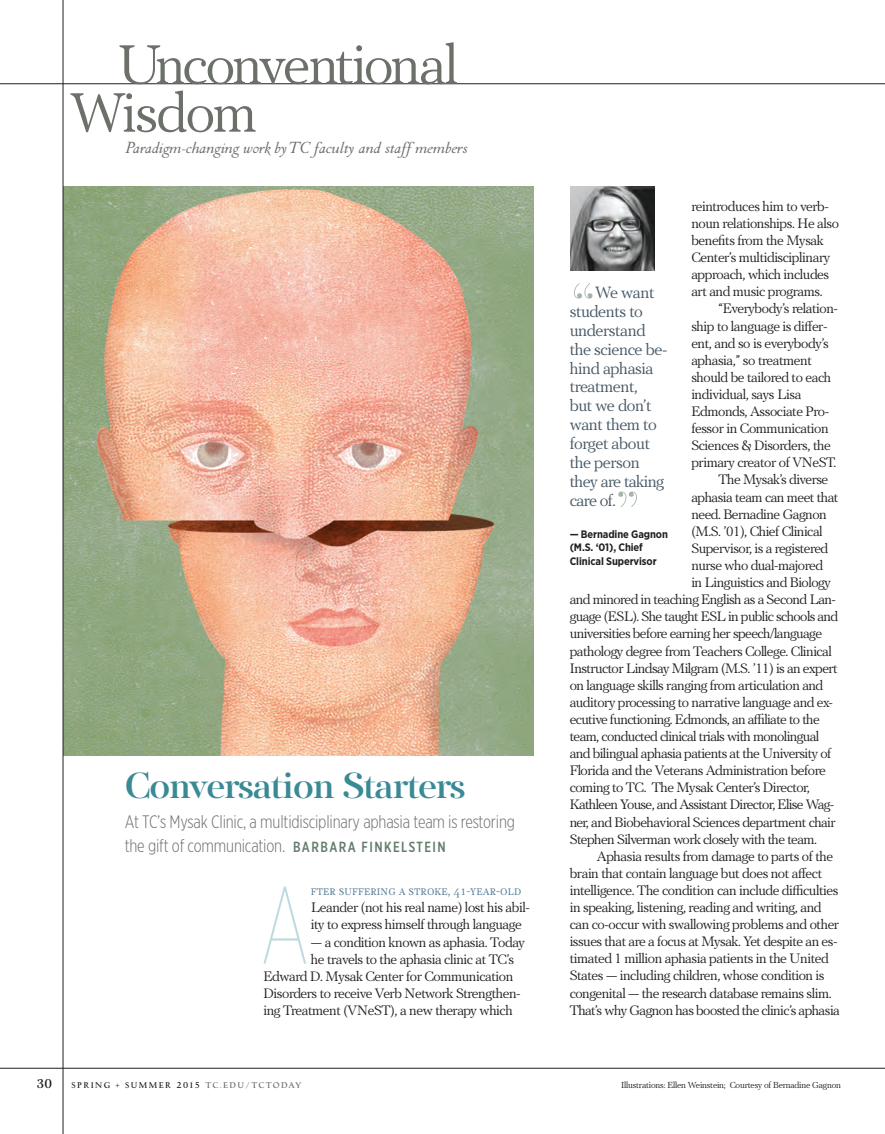
<style>
.page{position:relative;width:885px;height:1134px;background:#fff}
.page>*{position:absolute;margin:0;border:0;box-sizing:border-box;transform-origin:0 0}
.t1{font:100 109.5px "Gotham X Narrow";color:#bedadf;scale:.88 1}
.t2{font:57px "PF Regal Text Pro Regular A";color:#6b7069}
.t3{font:54px "Bauer Bodoni";color:#a5b3a9}
.t4{font:500 37.5px "PF Regal Display Pro";letter-spacing:-.03em;color:#398a94}
.t5{font:300 18px/24px "Gotham X Narrow";letter-spacing:-.01em;color:#6b7069}
.t6{font:italic 17.4px "Pastonchi";color:#6b7069}
.t7{font:16.8px/19px "PF Regal Text Pro Regular A";letter-spacing:-.005em;color:#475865}
.t8{font:14.1px/17.1px "PF Regal Text Pro Regular A";letter-spacing:-.025em;color:#231f20}
.t9{font:14.1px/17.1px "PF Regal Text Pro Regular A";letter-spacing:.02em;color:#231f20}
.t10{font:14.1px/17.1px "PF Regal Text Pro Regular A";letter-spacing:.005em;color:#231f20}
.t11{font:14.1px "PF Regal Text Pro Regular A";letter-spacing:-.05em;color:#231f20}
.t12{font:500 13.5px "PF Regal Text Pro";color:#231f20}
.t13{font:700 10.8px/13.5px "Gotham Narrow";letter-spacing:-.01em;color:#231f20}
.t14{font:9px "PF Regal Text Pro Regular A";letter-spacing:-.015em;color:#231f20}
.t15{font:9px "Pastonchi MT Titling";letter-spacing:.16em;color:#231f20}
.s1{font-weight:500;font-size:14.7px;color:#637c6c}
.s2{color:#5d819a}
.s3{font-family:"Pastonchi"}
.s4{color:#6c6d70}
</style>
<div class="page">
<svg style="left:79px;top:84px;width:29px;height:1px"></svg>
<hr style="left:0;top:83px;width:884px;height:1px;background:#231f20">
<hr style="left:0;top:1068px;width:884px;height:1px;background:#231f20">
<img style="left:64px;top:187px;width:469px;height:569px">
<hr style="left:63px;top:0;width:1px;height:1134px;background:#231f20">
<img style="left:570px;top:186px;width:84px;height:84px">
<p class="t2" style="left:117px;top:32px;width:342px">Unconventional</p>
<p class="t2" style="left:70px;top:80px;width:189px">Wisdom</p>
<p class="t6" style="left:125px;top:138px;width:343px">Paradigm-changing work byTC faculty and staff members</p>
<p class="t4" style="left:125px;top:764px;width:342px">Conversation Starters</p>
<p class="t5" style="left:125px;top:810px;width:392px">At TC’s Mysak Clinic, a multidisciplinary aphasia team is restoring the gift of communication. <span class="s1">BARBARA FINKELSTEIN</span></p>
<p class="t1" style="left:260px;top:862px;width:57px">A</p>
<p class="t10" style="left:311px;top:882px;width:220px"><span class="s2">fter suffering a stroke, 41-year-old<br></span>Leander (not his real name) lost his abil&shy;ity to express himself through language</p>
<p class="t8" style="left:311px;top:933px;width:216px">— a condition known as aphasia. Today</p>
<p class="t8" style="left:311px;top:951px;width:205px">he travels to the aphasia clinic at TC’s</p>
<p class="t8" style="left:263px;top:968px;width:251px">Edward D. Mysak Center for Communication</p>
<p class="t8" style="left:263px;top:985px;width:259px">Disorders to receive Verb Network Strengthen-</p>
<p class="t8" style="left:263px;top:1002px;width:251px">ing Treatment (VNeST), a new therapy which</p>
<p class="t9" style="left:691px;top:198px;width:149px">reintroduces him to verb&shy;noun relationships. He also benefits from the Mysak<br>Center’s multidisciplinary approach, which includes art and music programs.</p>
<p class="t8" style="left:691px;top:300px;width:148px;text-indent:27px">“Everybody’s relation&shy;ship to language is differ&shy;ent, and so is everybody’s aphasia,” so treatment should be tailored to each individual, says Lisa<br>Edmonds, Associate Pro&shy;fessor in Communication<br>Sciences &amp; Disorders, the primary creator of VNeST.</p>
<p class="t8" style="left:718px;top:471px;width:111px">The Mysak’s diverse</p>
<p class="t8" style="left:691px;top:488px;width:148px">aphasia team can meet that</p>
<p class="t8" style="left:691px;top:506px;width:137px">need. Bernadine Gagnon</p>
<p class="t8" style="left:691px;top:523px;width:133px">(M.S. ’01), Chief Clinical</p>
<p class="t8" style="left:691px;top:540px;width:138px">Supervisor, is a registered</p>
<p class="t8" style="left:691px;top:557px;width:133px">nurse who dual-majored</p>
<p class="t8" style="left:691px;top:574px;width:141px">in Linguistics and Biology</p>
<p class="t8" style="left:569px;top:591px;width:267px">and minored in teaching English as a Second Lan-</p>
<p class="t8" style="left:569px;top:608px;width:270px">guage (ESL). She taught ESL in public schools and</p>
<p class="t8" style="left:569px;top:625px;width:254px">universities before earning her speech/language</p>
<p class="t8" style="left:569px;top:642px;width:263px">pathology degree from Teachers College. Clinical</p>
<p class="t8" style="left:569px;top:659px;width:269px">Instructor Lindsay Milgram (M.S. ’11) is an expert</p>
<p class="t8" style="left:569px;top:677px;width:255px">on language skills ranging from articulation and</p>
<p class="t8" style="left:569px;top:694px;width:265px">auditory processing to narrative language and ex-</p>
<p class="t8" style="left:569px;top:711px;width:251px">ecutive functioning. Edmonds, an affiliate to the</p>
<p class="t8" style="left:569px;top:728px;width:251px">team, conducted clinical trials with monolingual</p>
<p class="t8" style="left:569px;top:745px;width:263px">and bilingual aphasia patients at the University of</p>
<p class="t8" style="left:569px;top:762px;width:257px">Florida and the Veterans Administration before</p>
<p class="t8" style="left:569px;top:779px;width:241px">coming to TC. The Mysak Center’s Director,</p>
<p class="t11" style="left:569px;top:797px;width:266px">Kathleen Youse, and Assistant Director, Elise Wag-</p>
<p class="t8" style="left:569px;top:813px;width:267px">ner, and Biobehavioral Sciences department chair</p>
<p class="t8" style="left:569px;top:831px;width:249px">Stephen Silverman work closely with the team.</p>
<p class="t8" style="left:569px;top:848px;width:271px;text-indent:27px">Aphasia results from damage to parts of the brain that contain language but does not affect intelligence. The condition can include difficulties in speaking, listening, reading and writing, and can co-occur with swallowing problems and other issues that are a focus at Mysak. Yet despite an es&shy;timated 1 million aphasia patients in the United States — including children, whose condition is congenital — the research database remains slim.<br>That’s why Gagnon has boosted the clinic’s aphasia</p>
<p class="t3" style="left:569px;top:271px;width:28px">“</p>
<p class="t7" style="left:595px;top:283px;width:61px">We want</p>
<p class="t7" style="left:569px;top:302px;width:77px">students to understand</p>
<p class="t7" style="left:569px;top:340px;width:99px">the science be&shy;hind aphasia treatment,<br>but we don’t want them to forget about the person they are taking care of.</p>
<p class="t13" style="left:569px;top:527px;width:100px">— Bernadine Gagnon</p>
<p class="t3" style="left:614px;top:480px;width:28px">”</p>
<p class="t13" style="left:569px;top:541px;width:88px">(M.S. ‘01), Chief<br>Clinical Supervisor</p>
<p class="t12" style="left:37px;top:1075px;width:17px">30</p>
<p class="t15" style="left:71px;top:1080px;width:231px">SPRING <span class="s3">+</span> SUMMER 2015 <span class="s4">TC.EDU/TCTODAY</span></p>
<p class="t14" style="left:620px;top:1080px;width:221px">Illustrations: Ellen Weinstein; Courtesy of Bernadine Gagnon</p>
</div>
